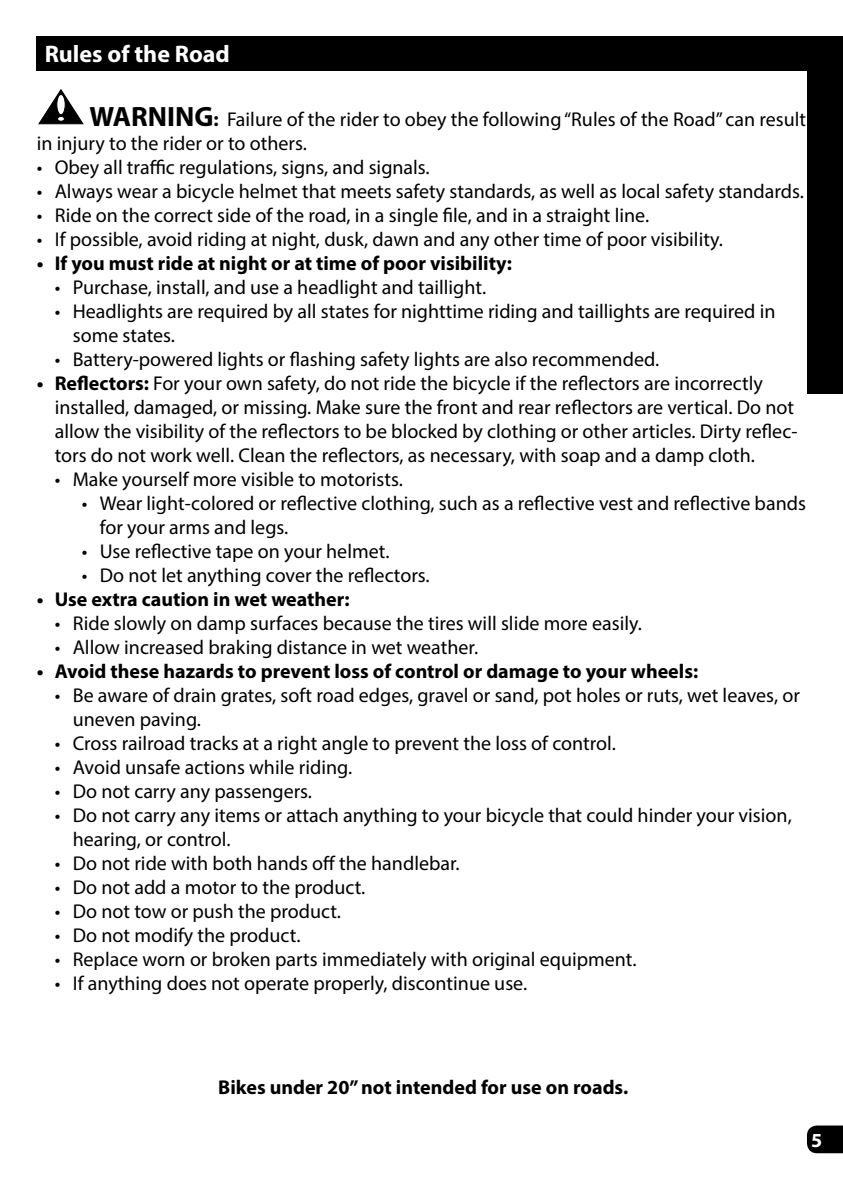
<style>
.page{position:relative;width:843px;height:1190px;background:#fff}
.page>*{position:absolute;margin:0;border:0;box-sizing:border-box;transform-origin:0 0}
.t1{font:700 24px "Myriad Pro";color:#fff}
.t2{font:20px/24px "Myriad Pro";color:#000}
.t3{font:700 20px "Myriad Pro";color:#000}
.t4{font:700 20px "Myriad Pro";color:#fff}
.s1{font-weight:700;font-size:28px}
.s2{font-weight:700}
</style>
<div class="page">
<div style="left:806px;top:36px;width:36px;height:357px;background:#000"></div>
<svg style="left:807px;top:1125px;width:35px;height:28px"></svg>
<div style="left:37px;top:36px;width:770px;height:34px;background:#000"></div>
<svg style="left:39px;top:90px;width:44px;height:34px"></svg>
<p class="t1" style="left:45px;top:38px;width:187px">Rules of the Road</p>
<p class="t2" style="left:37px;top:107px;width:770px;text-indent:53px"><span class="s1">WARNING</span><span class="s2">:</span> Failure of the rider to obey the following “Rules of the Road” can result in injury to the rider or to others.</p>
<p class="t2" style="left:37px;top:155px;width:394px">• Obey all traffic regulations, signs, and signals.</p>
<p class="t2" style="left:37px;top:179px;width:768px">• Always wear a bicycle helmet that meets safety standards, as well as local safety standards.</p>
<p class="t2" style="left:37px;top:203px;width:613px">• Ride on the correct side of the road, in a single file, and in a straight line.</p>
<p class="t2" style="left:37px;top:227px;width:687px">• If possible, avoid riding at night, dusk, dawn and any other time of poor visibility.</p>
<p class="t3" style="left:37px;top:250px;width:476px">• If you must ride at night or at time of poor visibility:</p>
<p class="t2" style="left:55px;top:275px;width:433px">• Purchase, install, and use a headlight and taillight.</p>
<p class="t2" style="left:73px;top:299px;width:704px;text-indent:-18px">• Headlights are required by all states for nighttime riding and taillights are required in some states.</p>
<p class="t2" style="left:55px;top:347px;width:606px">• Battery-powered lights or flashing safety lights are also recommended.</p>
<p class="t2" style="left:55px;top:371px;width:744px;text-indent:-18px"><span class="s2">• Reflectors:</span> For your own safety, do not ride the bicycle if the reflectors are incorrectly installed, damaged, or missing. Make sure the front and rear reflectors are vertical. Do not allow the visibility of the reflectors to be blocked by clothing or other articles. Dirty reflec&shy;tors do not work well. Clean the reflectors, as necessary, with soap and a damp cloth.</p>
<p class="t2" style="left:55px;top:467px;width:350px">• Make yourself more visible to motorists.</p>
<p class="t2" style="left:100px;top:491px;width:707px;text-indent:-18px">• Wear light-colored or reflective clothing, such as a reflective vest and reflective bands for your arms and legs.</p>
<p class="t2" style="left:82px;top:539px;width:309px">• Use reflective tape on your helmet.</p>
<p class="t2" style="left:82px;top:563px;width:349px">• Do not let anything cover the reflectors.</p>
<p class="t3" style="left:37px;top:586px;width:314px">• Use extra caution in wet weather:</p>
<p class="t2" style="left:55px;top:611px;width:588px">• Ride slowly on damp surfaces because the tires will slide more easily.</p>
<p class="t2" style="left:55px;top:635px;width:425px">• Allow increased braking distance in wet weather.</p>
<p class="t3" style="left:37px;top:658px;width:663px">• Avoid these hazards to prevent loss of control or damage to your wheels:</p>
<p class="t2" style="left:73px;top:683px;width:728px;text-indent:-18px">• Be aware of drain grates, soft road edges, gravel or sand, pot holes or ruts, wet leaves, or uneven paving.</p>
<p class="t2" style="left:55px;top:731px;width:562px">• Cross railroad tracks at a right angle to prevent the loss of control.</p>
<p class="t2" style="left:55px;top:755px;width:299px">• Avoid unsafe actions while riding.</p>
<p class="t2" style="left:55px;top:779px;width:259px">• Do not carry any passengers.</p>
<p class="t2" style="left:73px;top:803px;width:720px;text-indent:-18px">• Do not carry any items or attach anything to your bicycle that could hinder your vision, hearing, or control.</p>
<p class="t2" style="left:55px;top:851px;width:406px">• Do not ride with both hands off the handlebar.</p>
<p class="t2" style="left:55px;top:875px;width:312px">• Do not add a motor to the product.</p>
<p class="t2" style="left:55px;top:899px;width:288px">• Do not tow or push the product.</p>
<p class="t2" style="left:55px;top:923px;width:247px">• Do not modify the product.</p>
<p class="t2" style="left:55px;top:947px;width:583px">• Replace worn or broken parts immediately with original equipment.</p>
<p class="t2" style="left:55px;top:971px;width:474px">• If anything does not operate properly, discontinue use.</p>
<p class="t3" style="left:218px;top:1074px;width:411px">Bikes under 20” not intended for use on roads.</p>
<p class="t4" style="left:811px;top:1127px;width:13px">5</p>
</div>
